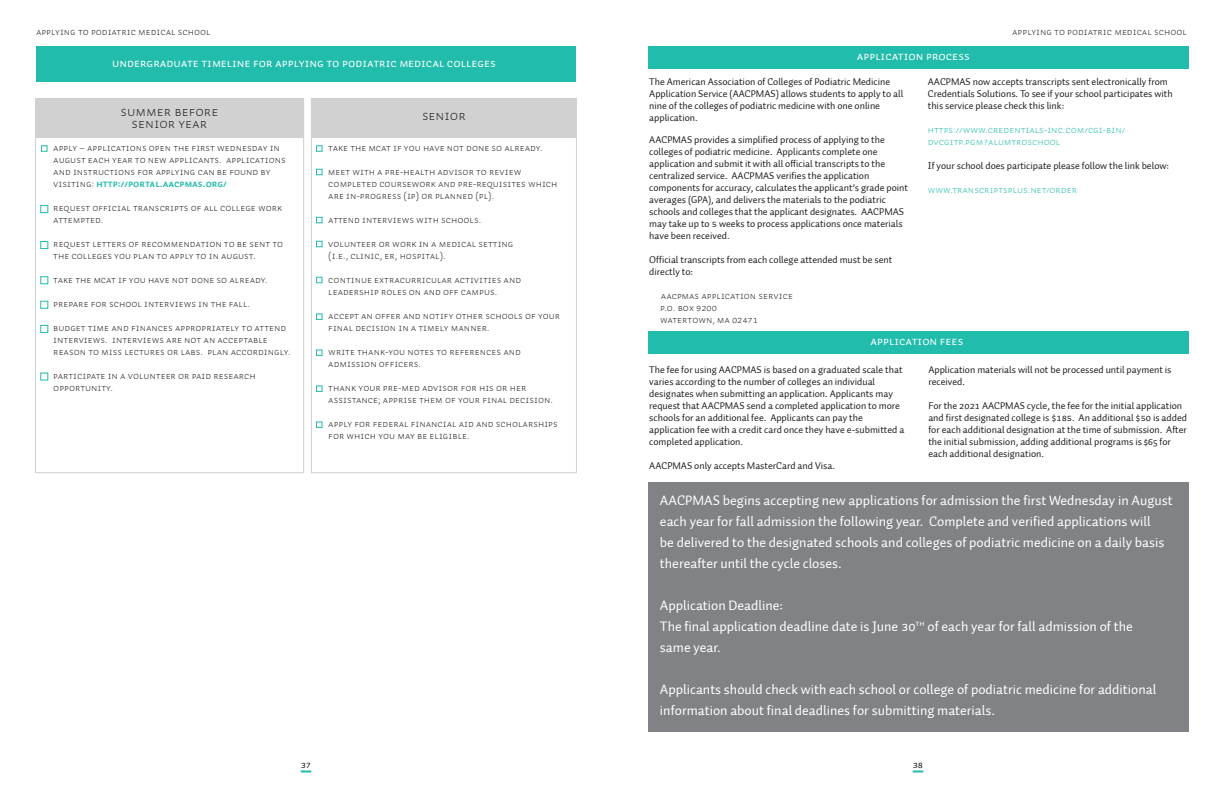
<style>
.page{position:relative;width:1224px;height:792px;background:#fff}
.page>*{position:absolute;margin:0;border:0;box-sizing:border-box;transform-origin:0 0}
.t1{font:14px/21px "Auto 3";color:#fff}
.t2{font:14px/12px "Auto 3 Light Sm Cp";color:#231f20;text-align:center}
.t3{font:12px "Auto 3 Regular Sm Cp";color:#fff}
.t4{font:10px/12px "Auto 3";color:#231f20}
.t5{font:10px/12px "Auto 3 Light Sm Cp";color:#231f20}
.t6{font:10px "Auto 3 Light Sm Cp";color:#22bcac}
.t7{font:10px "Auto 3 Regular Sm Cp";color:#231f20}
.s1{font-family:"Auto 3 Bold Sm Cp";color:#22bcac}
.s2{font-family:"Auto 3 Regular Sm Cp"}
</style>
<div class="page">
<svg style="left:301px;top:770px;width:10px;height:2px"></svg>
<svg style="left:913px;top:770px;width:10px;height:2px"></svg>
<div style="left:36px;top:46px;width:540px;height:36px;background:#22bcac"></div>
<div style="left:36px;top:99px;width:268px;height:39px;background:#d1d1d1"></div>
<div style="left:312px;top:99px;width:265px;height:39px;background:#d1d1d1"></div>
<div style="left:35px;top:98px;width:269px;height:375px;border:1px solid #d1d1d1"></div>
<div style="left:311px;top:98px;width:266px;height:375px;border:1px solid #d1d1d1"></div>
<div style="left:41px;top:145px;width:7px;height:7px;border:1px solid #22bcac"></div>
<div style="left:40px;top:205px;width:8px;height:8px;border:1px solid #22bcac"></div>
<div style="left:40px;top:241px;width:8px;height:8px;border:1px solid #22bcac"></div>
<div style="left:40px;top:276px;width:8px;height:8px;border:1px solid #22bcac"></div>
<div style="left:40px;top:301px;width:8px;height:8px;border:1px solid #22bcac"></div>
<div style="left:40px;top:325px;width:8px;height:8px;border:1px solid #22bcac"></div>
<div style="left:40px;top:373px;width:8px;height:8px;border:1px solid #22bcac"></div>
<div style="left:316px;top:145px;width:7px;height:7px;border:1px solid #22bcac"></div>
<div style="left:316px;top:169px;width:7px;height:6px;border:1px solid #22bcac"></div>
<div style="left:316px;top:217px;width:7px;height:6px;border:1px solid #22bcac"></div>
<div style="left:316px;top:241px;width:7px;height:6px;border:1px solid #22bcac"></div>
<div style="left:316px;top:277px;width:7px;height:6px;border:1px solid #22bcac"></div>
<div style="left:316px;top:313px;width:7px;height:7px;border:1px solid #22bcac"></div>
<div style="left:316px;top:349px;width:7px;height:7px;border:1px solid #22bcac"></div>
<div style="left:316px;top:385px;width:7px;height:7px;border:1px solid #22bcac"></div>
<div style="left:316px;top:421px;width:7px;height:7px;border:1px solid #22bcac"></div>
<div style="left:649px;top:46px;width:540px;height:22px;background:#22bcac"></div>
<div style="left:649px;top:331px;width:540px;height:22px;background:#22bcac"></div>
<div style="left:648px;top:483px;width:541px;height:249px;background:#808285"></div>
<p class="t5" style="left:36px;top:25px;width:176px">applying to podiatric medical school</p>
<p class="t5" style="left:1012px;top:25px;width:176px">applying to podiatric medical school</p>
<p class="t3" style="left:112px;top:56px;width:385px">Undergraduate timeline for applying to podiatric medical colleges</p>
<p class="t2" style="left:121px;top:106px;width:99px">summer before senior year</p>
<p class="t2" style="left:422px;top:110px;width:45px">Senior</p>
<p class="t5" style="left:53px;top:142px;width:234px">Apply – Applications open the first Wednesday in August each year to new applicants. Applications and instructions for applying can be found by visiting: <span class="s1">http://PORTAL.aacpmas.org/</span></p>
<p class="t5" style="left:53px;top:202px;width:231px">Request official transcripts of ALL college work attempted.</p>
<p class="t5" style="left:53px;top:238px;width:231px">Request letters of recommendation to be sent to the colleges you plan to apply to in August.</p>
<p class="t5" style="left:53px;top:274px;width:216px">Take the MCAT if you have not done so already.</p>
<p class="t5" style="left:53px;top:298px;width:198px">Prepare for school interviews in the fall.</p>
<p class="t5" style="left:53px;top:322px;width:239px">Budget time and finances appropriately to attend interviews. Interviews are not an acceptable reason to miss lectures or labs. Plan accordingly.</p>
<p class="t5" style="left:53px;top:370px;width:204px">Participate in a volunteer or paid research opportunity.</p>
<p class="t5" style="left:328px;top:142px;width:216px">Take the MCAT if you have not done so already.</p>
<p class="t5" style="left:328px;top:166px;width:231px">Meet with a pre-health advisor to review completed coursework and pre-requisites which are in-progress (IP) or planned (PL).</p>
<p class="t5" style="left:328px;top:214px;width:154px">Attend interviews with schools.</p>
<p class="t5" style="left:328px;top:238px;width:187px">Volunteer or work in a medical setting (i.e., clinic, ER, hospital).</p>
<p class="t5" style="left:328px;top:274px;width:194px">Continue extracurricular activities and leadership roles on and off campus.</p>
<p class="t5" style="left:328px;top:310px;width:233px">Accept an offer and notify other schools of your final decision in a timely manner.</p>
<p class="t5" style="left:328px;top:346px;width:194px">Write thank-you notes to references and admission officers.</p>
<p class="t5" style="left:328px;top:382px;width:226px">Thank your pre-med advisor for his or her assistance; apprise them of your final decision.</p>
<p class="t5" style="left:328px;top:418px;width:231px">Apply for federal financial aid and scholarships for which you may be eligible.</p>
<p class="t3" style="left:857px;top:49px;width:115px">application process</p>
<p class="t4" style="left:649px;top:76px;width:255px">The American Association of Colleges of Podiatric Medicine<br>Application Service (AACPMAS) allows students to apply to all nine of the colleges of podiatric medicine with one online</p>
<p class="t4" style="left:649px;top:112px;width:50px">application.</p>
<p class="t4" style="left:649px;top:133px;width:237px">AACPMAS provides a simplified process of applying to the</p>
<p class="t4" style="left:649px;top:145px;width:230px">colleges of podiatric medicine. Applicants complete one</p>
<p class="t4" style="left:649px;top:157px;width:237px">application and submit it with all official transcripts to the</p>
<p class="t4" style="left:649px;top:169px;width:222px">centralized service. AACPMAS verifies the application</p>
<p class="t4" style="left:649px;top:181px;width:260px">components for accuracy, calculates the applicant’s grade point averages (GPA), and delivers the materials to the podiatric schools and colleges that the applicant designates. AACPMAS may take up to <span class="s2">5</span> weeks to process applications once materials have been received.</p>
<p class="t4" style="left:649px;top:253px;width:245px">Official transcripts from each college attended must be sent directly to:</p>
<p class="t5" style="left:661px;top:290px;width:134px">AACPMAS Application Service</p>
<p class="t5" style="left:660px;top:302px;width:58px">P.O. Box 9200</p>
<p class="t5" style="left:660px;top:314px;width:99px">Watertown, MA 02471</p>
<p class="t4" style="left:928px;top:76px;width:246px">AACPMAS now accepts transcripts sent electronically from<br>Credentials Solutions. To see if your school participates with this service please check this link:</p>
<p class="t6" style="left:928px;top:124px;width:199px">https://www.credentials-inc.com/cgi-bin/</p>
<p class="t6" style="left:928px;top:136px;width:134px">dvcgitp.pgm?ALUMTROSCHOOL</p>
<p class="t4" style="left:928px;top:160px;width:243px">If your school does participate please follow the link below:</p>
<p class="t6" style="left:928px;top:184px;width:151px">www.transcriptsplus.net/order</p>
<p class="t3" style="left:871px;top:334px;width:94px">application fees</p>
<p class="t4" style="left:649px;top:363px;width:255px">The fee for using AACPMAS is based on a graduated scale that varies according to the number of colleges an individual</p>
<p class="t4" style="left:649px;top:387px;width:245px">designates when submitting an application. Applicants may</p>
<p class="t4" style="left:649px;top:399px;width:252px">request that AACPMAS send a completed application to more schools for an additional fee. Applicants can pay the</p>
<p class="t4" style="left:649px;top:423px;width:257px">application fee with a credit card once they have e-submitted a completed application.</p>
<p class="t4" style="left:649px;top:459px;width:187px">AACPMAS only accepts MasterCard and Visa.</p>
<p class="t4" style="left:928px;top:363px;width:245px">Application materials will not be processed until payment is received.</p>
<p class="t4" style="left:928px;top:399px;width:260px">For the <span class="s2">2021</span> AACPMAS cycle, the fee for the initial application and first designated college is <span class="s2">$185</span>. An additional <span class="s2">$50</span> is added for each additional designation at the time of submission. After the initial submission, adding additional programs is $65 for each additional designation.</p>
<p class="t1" style="left:660px;top:490px;width:514px">AACPMAS begins accepting new applications for admission the first Wednesday in August each year for fall admission the following year. Complete and verified applications will<br>be delivered to the designated schools and colleges of podiatric medicine on a daily basis thereafter until the cycle closes.</p>
<p class="t1" style="left:660px;top:595px;width:125px">Application Deadline:</p>
<p class="t1" style="left:660px;top:616px;width:474px">The final application deadline date is June <span class="s2">30</span><sup>th</sup> of each year for fall admission of the</p>
<p class="t1" style="left:660px;top:637px;width:62px">same year.</p>
<p class="t1" style="left:660px;top:679px;width:498px">Applicants should check with each school or college of podiatric medicine for additional information about final deadlines for submitting materials.</p>
<p class="t7" style="left:301px;top:759px;width:12px">37</p>
<p class="t7" style="left:913px;top:759px;width:12px">38</p>
</div>
